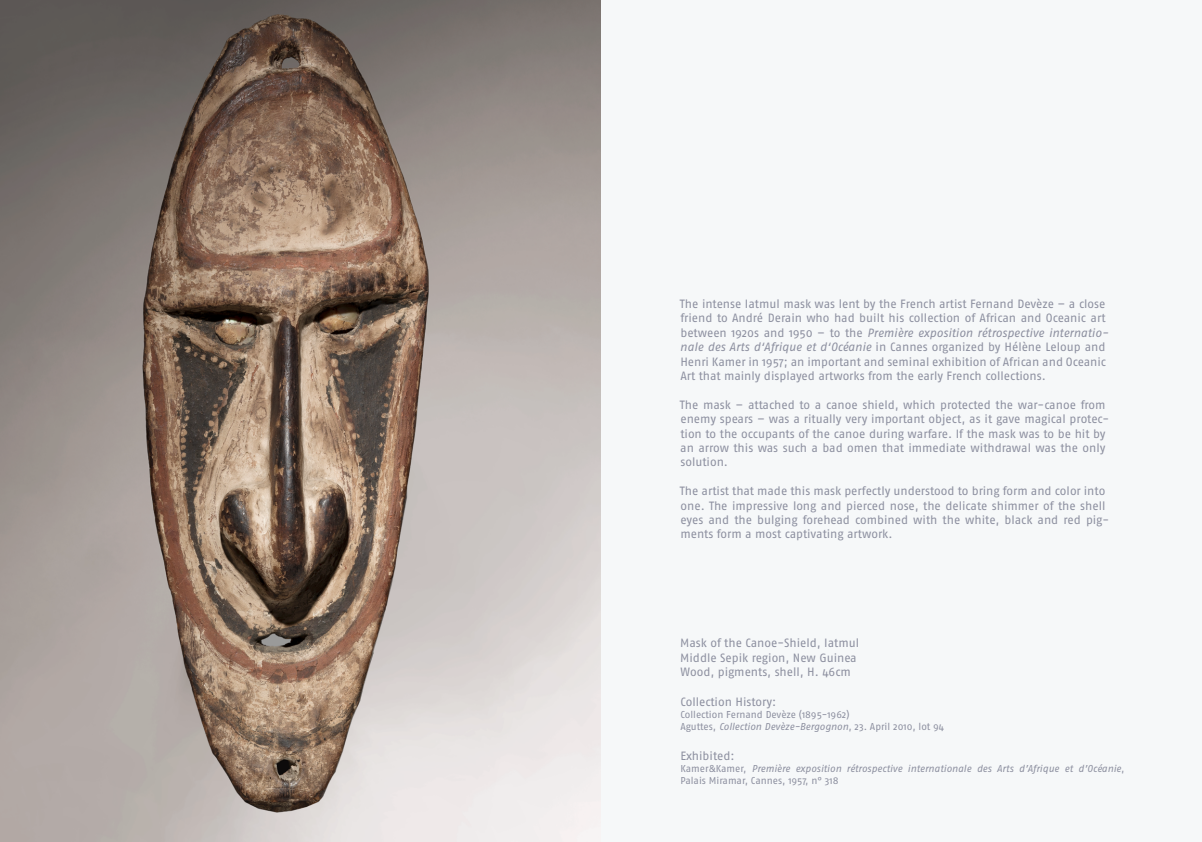
<style>
.page{position:relative;width:1202px;height:842px;background:#f6f8f9}
.page>*{position:absolute;margin:0;border:0;box-sizing:border-box;transform-origin:0 0}
.t1{font:12px/14.4px "Fago OT";color:#8d90a0}
.t2{font:italic 10px/12px "Fago OT";letter-spacing:-.005em;color:#8d90a0}
.t3{font:10px/12px "Fago OT";letter-spacing:-.005em;color:#8d90a0}
.s1{font-style:italic}
.s2{font-style:normal}
</style>
<div class="page">
<img style="left:0;top:0;width:601px;height:842px">
<p class="t1" style="left:680px;top:296px;width:430px">The intense Iatmul mask was lent by the French artist Fernand Devèze – a close friend to André Derain who had built his collection of African and Oceanic art between 1920s and 1950 – to the <span class="s1">Première exposition rétrospective internatio&shy;nale des Arts d‘Afrique et d‘Océanie</span> in Cannes organized by Hélène Leloup and Henri Kamer in 1957; an important and seminal exhibition of African and Oceanic Art that mainly displayed artworks from the early French collections.</p>
<p class="t1" style="left:680px;top:397px;width:431px">The mask – attached to a canoe shield, which protected the war-canoe from enemy spears – was a ritually very important object, as it gave magical protec&shy;tion to the occupants of the canoe during warfare. If the mask was to be hit by an arrow this was such a bad omen that immediate withdrawal was the only solution.</p>
<p class="t1" style="left:680px;top:484px;width:431px">The artist that made this mask perfectly understood to bring form and color into one. The impressive long and pierced nose, the delicate shimmer of the shell eyes and the bulging forehead combined with the white, black and red pig&shy;ments form a most captivating artwork.</p>
<p class="t1" style="left:680px;top:636px;width:180px">Mask of the Canoe-Shield, Iatmul<br>Middle Sepik region, New Guinea<br>Wood, pigments, shell, H. 46cm</p>
<p class="t1" style="left:680px;top:695px;width:97px">Collection History:</p>
<p class="t3" style="left:680px;top:709px;width:265px">Collection Fernand Devèze (1895-1962)<br>Aguttes, <span class="s1">Collection Devèze-Bergognon</span>, 23. April 2010, lot 94</p>
<p class="t1" style="left:680px;top:749px;width:56px">Exhibited:</p>
<p class="t2" style="left:681px;top:763px;width:445px"><span class="s2">Kamer&amp;Kamer,</span> Première exposition rétrospective internationale des Arts d’Afrique et d’Océanie<span class="s2">,<br>Palais Miramar, Cannes, 1957, n° 318</span></p>
</div>
